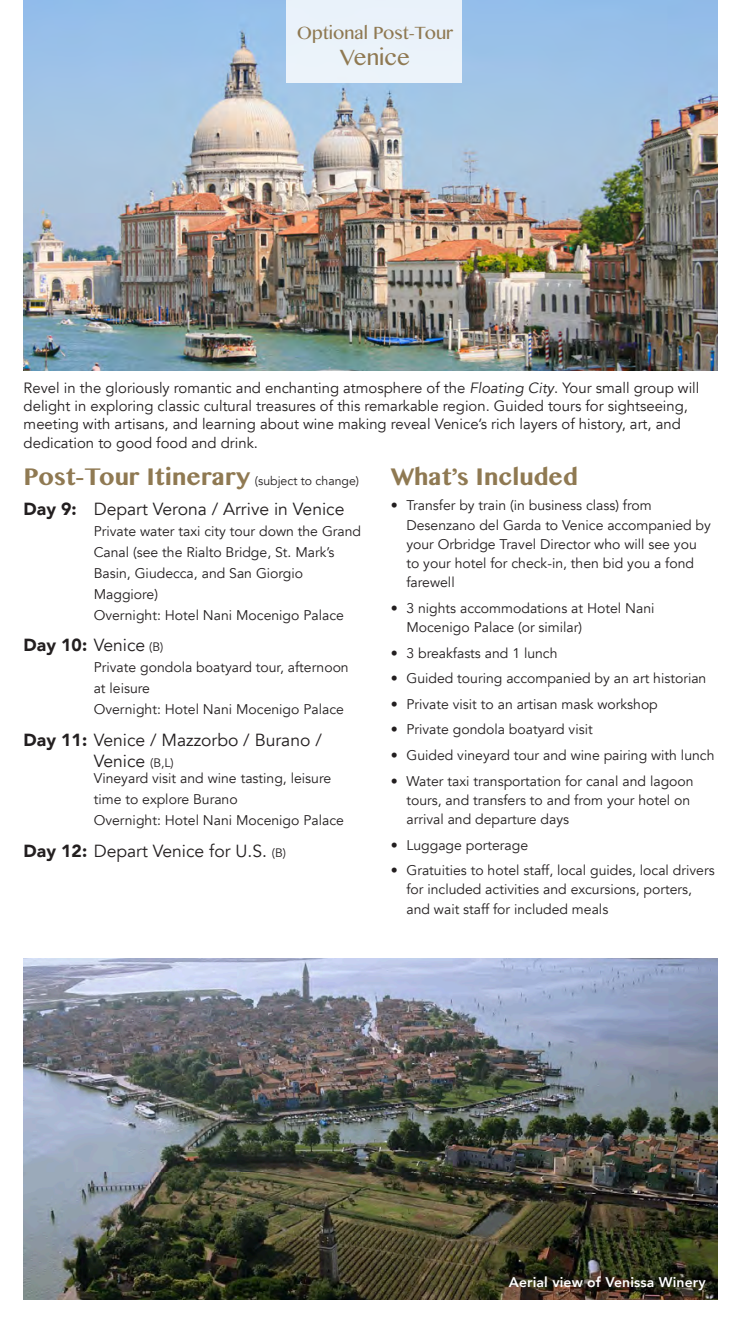
<style>
.page{position:relative;width:741px;height:1323px;background:#fff}
.page>*{position:absolute;margin:0;border:0;box-sizing:border-box;transform-origin:0 0}
.Heading{font:700 28px "Khmer MN";color:#8f7952}
.t1{font:26.25px "Khmer MN";color:#8f7952}
.t2{font:21px "Khmer MN";color:#8f7952}
.Sub_Day{font:17.5px "Avenir";color:#231f20}
.Sub_Day-2{font:900 17.5px "Avenir";color:#231f20}
.Description{font:14.88px/18.4px "Avenir";color:#231f20}
.Sub_Day-3{font:14px/19.2px "Avenir";color:#231f20}
.t3{font:800 14px "Avenir";letter-spacing:.01em;color:#fff}
.Heading-2{font:12.25px "Avenir";color:#231f20}
.s1{font-style:italic}
.s2{font-weight:900}
.s3{font-weight:400}
.s4{font-weight:400;font-size:12.25px}
.s5{font-size:12.25px}
</style>
<div class="page">
<img style="left:24px;top:959px;width:693px;height:340px">
<img style="left:24px;top:0;width:693px;height:370px">
<div style="left:286px;top:0;width:175px;height:83px;background:#eaf2fa"></div>
<p class="t2" style="left:296px;top:20px;width:158px">Optional Post-Tour</p>
<p class="t1" style="left:340px;top:41px;width:72px">Venice</p>
<p class="Description" style="left:24px;top:379px;width:677px">Revel in the gloriously romantic and enchanting atmosphere of the <span class="s1">Floating City</span>. Your small group will delight in exploring classic cultural treasures of this remarkable region. Guided tours for sightseeing, meeting with artisans, and learning about wine making reveal Venice’s rich layers of history, art, and dedication to good food and drink.</p>
<p class="Heading" style="left:24px;top:459px;width:228px">Post-Tour Itinerary</p>
<p class="Heading-2" style="left:255px;top:473px;width:105px">(subject to change)</p>
<p class="Sub_Day" style="left:24px;top:498px;width:322px"><span class="s2">Day 9:</span> Depart Verona / Arrive in Venice</p>
<p class="Sub_Day-3" style="left:94px;top:521px;width:269px;line-height:21px">Private water taxi city tour down the Grand<br>Canal (see the Rialto Bridge, St. Mark’s<br>Basin, Giudecca, and San Giorgio</p>
<p class="Sub_Day-3" style="left:94px;top:584px;width:66px">Maggiore)</p>
<p class="Sub_Day-3" style="left:94px;top:605px;width:251px">Overnight: Hotel Nani Mocenigo Palace</p>
<p class="Sub_Day-2" style="left:24px;top:630px;width:141px">Day 10: <span class="s3">Venice</span> <span class="s4">(B)</span></p>
<p class="Sub_Day-3" style="left:94px;top:658px;width:256px">Private gondola boatyard tour, afternoon</p>
<p class="Sub_Day-3" style="left:94px;top:679px;width:58px">at leisure</p>
<p class="Sub_Day-3" style="left:94px;top:700px;width:251px">Overnight: Hotel Nani Mocenigo Palace</p>
<p class="Sub_Day" style="left:24px;top:729px;width:299px"><span class="s2">Day 11:</span> Venice / Mazzorbo / Burano /</p>
<p class="Sub_Day" style="left:94px;top:750px;width:82px">Venice <span class="s5">(B,L)</span></p>
<p class="Sub_Day-3" style="left:94px;top:769px;width:239px">Vineyard visit and wine tasting, leisure</p>
<p class="Sub_Day-3" style="left:94px;top:790px;width:145px">time to explore Burano</p>
<p class="Sub_Day-3" style="left:94px;top:811px;width:251px">Overnight: Hotel Nani Mocenigo Palace</p>
<p class="Sub_Day" style="left:24px;top:840px;width:264px"><span class="s2">Day 12:</span> Depart Venice for U.S. <span class="s5">(B)</span></p>
<p class="Heading" style="left:390px;top:459px;width:189px">What’s Included</p>
<p class="Sub_Day-3" style="left:406px;top:496px;width:306px;text-indent:-16px">• Transfer by train (in business class) from Desenzano del Garda to Venice accompanied by your Orbridge Travel Director who will see you to your hotel for check-in, then bid you a fond farewell</p>
<p class="Sub_Day-3" style="left:406px;top:599px;width:249px;text-indent:-16px">• 3 nights accommodations at Hotel Nani<br>Mocenigo Palace (or similar)</p>
<p class="Sub_Day-3" style="left:390px;top:644px;width:168px">• 3 breakfasts and 1 lunch</p>
<p class="Sub_Day-3" style="left:390px;top:669px;width:317px">• Guided touring accompanied by an art historian</p>
<p class="Sub_Day-3" style="left:390px;top:695px;width:268px">• Private visit to an artisan mask workshop</p>
<p class="Sub_Day-3" style="left:390px;top:720px;width:203px">• Private gondola boatyard visit</p>
<p class="Sub_Day-3" style="left:390px;top:746px;width:325px">• Guided vineyard tour and wine pairing with lunch</p>
<p class="Sub_Day-3" style="left:406px;top:771px;width:288px;text-indent:-16px">• Water taxi transportation for canal and lagoon tours, and transfers to and from your hotel on arrival and departure days</p>
<p class="Sub_Day-3" style="left:390px;top:835px;width:139px">• Luggage porterage</p>
<p class="Sub_Day-3" style="left:406px;top:861px;width:309px;text-indent:-16px">• Gratuities to hotel staff, local guides, local drivers for included activities and excursions, porters, and wait staff for included meals</p>
<p class="t3" style="left:508px;top:1271px;width:198px">Aerial view of Venissa Winery</p>
</div>
